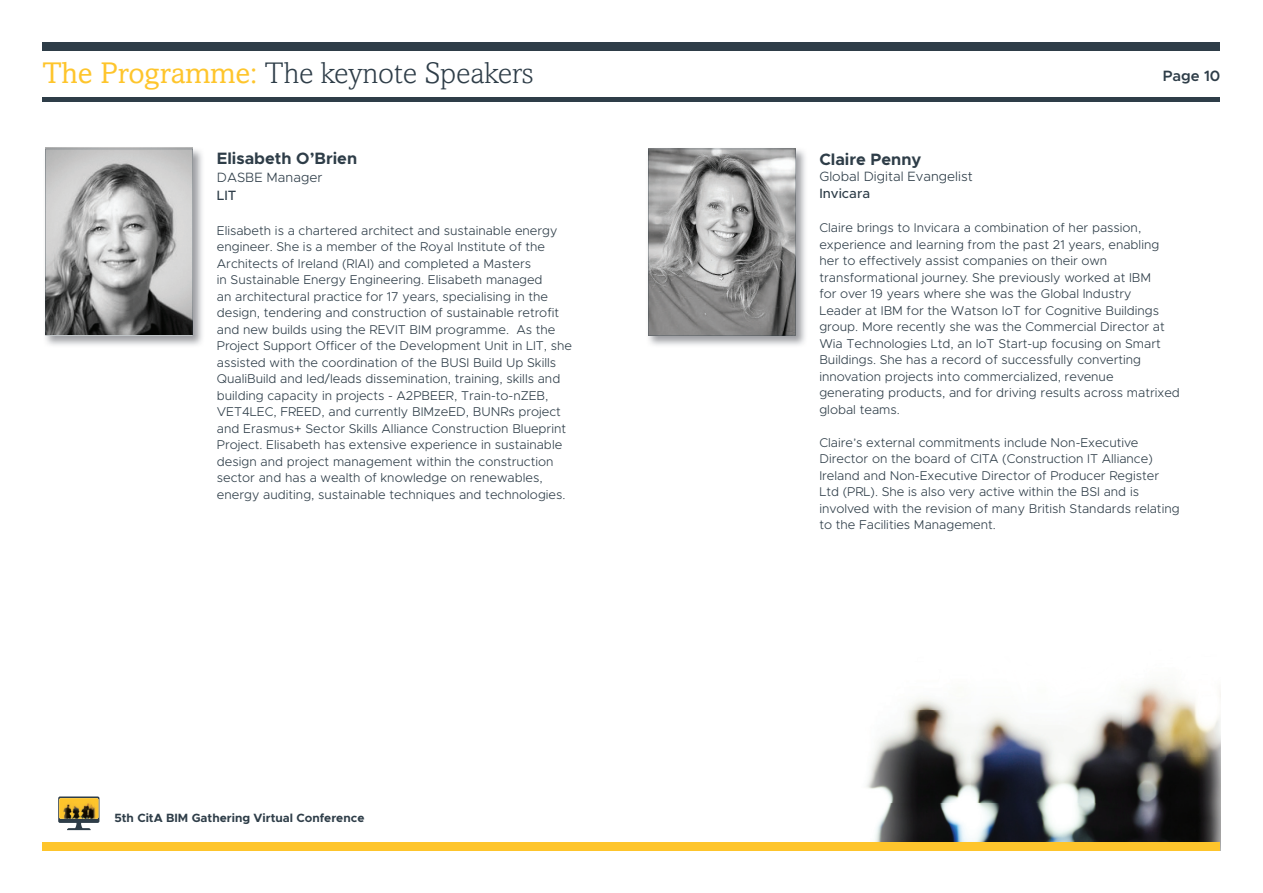
<style>
.page{position:relative;width:1263px;height:893px;background:#fff}
.page>*{position:absolute;margin:0;border:0;box-sizing:border-box;transform-origin:0 0}
.t1{font:300 30px "Amasis";color:#2e3d48}
.t2{font:700 16.5px "Metropolis";color:#2e3d48}
.t3{font:600 15px "Metropolis";color:#2e3d48}
.t4{font:300 13.5px "Metropolis";color:#2e3d48}
.t5{font:500 13.5px "Metropolis";color:#2e3d48}
.t6{font:300 12.75px/16.5px "Metropolis";color:#2e3d48}
.t7{font:700 12px "Metropolis";color:#2e3d48}
.s1{font-weight:400;color:#fec52c}
</style>
<div class="page">
<img style="left:866px;top:683px;width:354px;height:159px">
<div style="left:43px;top:43px;width:1177px;height:8px;background:#2e3d48"></div>
<hr style="left:43px;top:98px;width:1177px;height:4px;background:#2e3d48">
<div style="left:43px;top:842px;width:1177px;height:8px;background:#fec52c"></div>
<img style="left:45px;top:147px;width:157px;height:198px">
<svg style="left:46px;top:149px;width:147px;height:187px"></svg>
<svg style="left:58px;top:796px;width:41px;height:34px"></svg>
<img style="left:59px;top:798px;width:40px;height:21px">
<img style="left:648px;top:148px;width:157px;height:197px">
<svg style="left:648px;top:149px;width:147px;height:187px"></svg>
<h1 class="t1" style="left:43px;top:56px;width:493px"><span class="s1">The Programme:</span> The keynote Speakers</h1>
<p class="t2" style="left:217px;top:148px;width:142px">Elisabeth O’Brien</p>
<p class="t4" style="left:217px;top:169px;width:107px">DASBE Manager</p>
<p class="t5" style="left:217px;top:187px;width:21px">LIT</p>
<p class="t6" style="left:217px;top:222px;width:357px">Elisabeth is a chartered architect and sustainable energy engineer. She is a member of the Royal Institute of the Architects of Ireland (RIAI) and completed a Masters<br>in Sustainable Energy Engineering. Elisabeth managed<br>an architectural practice for 17 years, specialising in the design, tendering and construction of sustainable retrofit and new builds using the REVIT BIM programme. As the Project Support Officer of the Development Unit in LIT, she assisted with the coordination of the BUSI Build Up Skills QualiBuild and led/leads dissemination, training, skills and building capacity in projects - A2PBEER, Train-to-nZEB, VET4LEC, FREED, and currently BIMzeED, BUNRs project and Erasmus+ Sector Skills Alliance Construction Blueprint Project. Elisabeth has extensive experience in sustainable design and project management within the construction sector and has a wealth of knowledge on renewables, energy auditing, sustainable techniques and technologies.</p>
<p class="t7" style="left:114px;top:810px;width:251px">5th CitA BIM Gathering Virtual Conference</p>
<p class="t3" style="left:1163px;top:66px;width:59px">Page 10</p>
<p class="t2" style="left:819px;top:149px;width:104px">Claire Penny</p>
<p class="t4" style="left:819px;top:168px;width:155px">Global Digital Evangelist</p>
<p class="t5" style="left:819px;top:184px;width:52px">Invicara</p>
<p class="t6" style="left:819px;top:219px;width:362px">Claire brings to Invicara a combination of her passion, experience and learning from the past 21 years, enabling her to effectively assist companies on their own transformational journey. She previously worked at IBM<br>for over 19 years where she was the Global Industry<br>Leader at IBM for the Watson IoT for Cognitive Buildings group. More recently she was the Commercial Director at Wia Technologies Ltd, an IoT Start-up focusing on Smart Buildings. She has a record of successfully converting innovation projects into commercialized, revenue generating products, and for driving results across matrixed global teams.</p>
<p class="t6" style="left:819px;top:434px;width:362px">Claire’s external commitments include Non-Executive Director on the board of CITA (Construction IT Alliance)<br>Ireland and Non-Executive Director of Producer Register Ltd (PRL). She is also very active within the BSI and is involved with the revision of many British Standards relating to the Facilities Management.</p>
</div>
